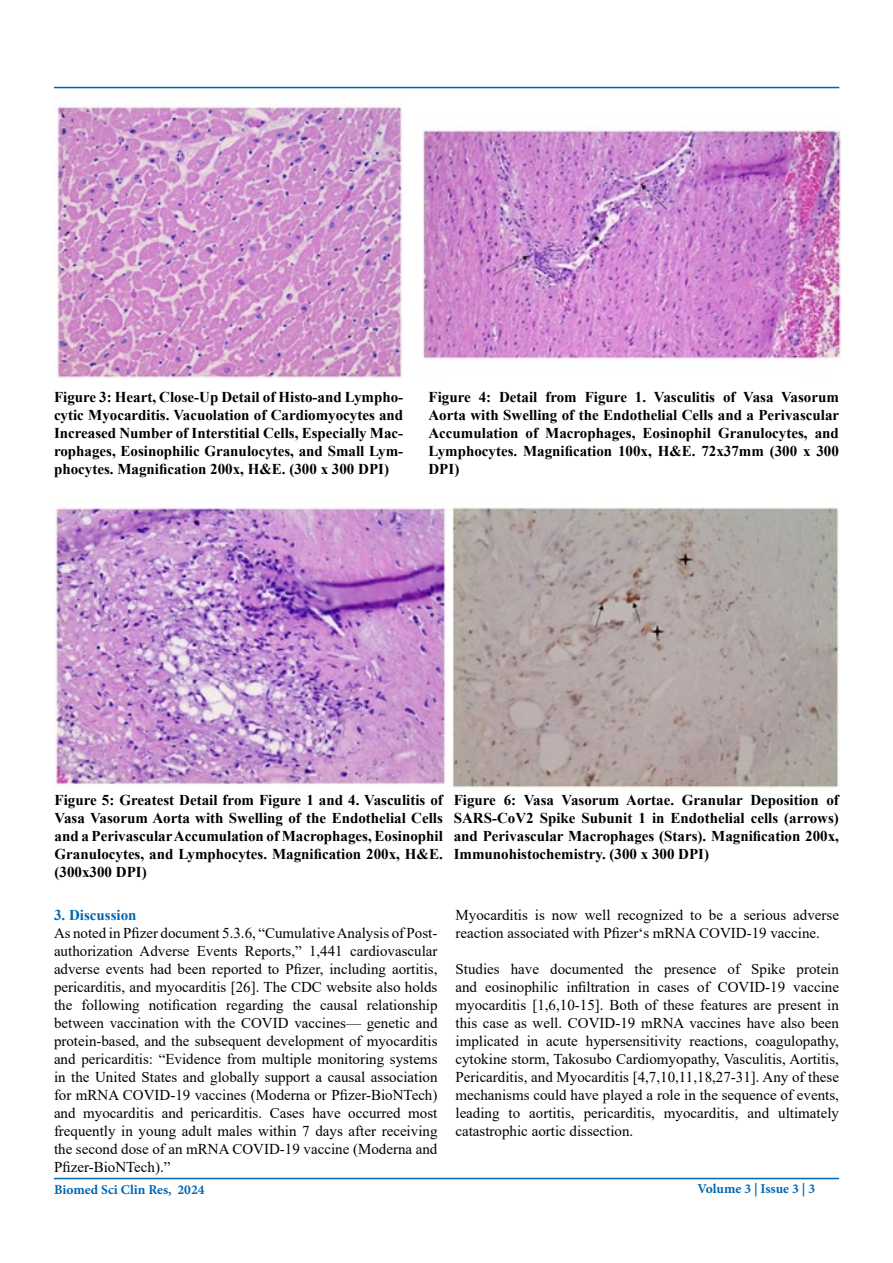
<style>
.page{position:relative;width:893px;height:1263px;background:#fff}
.page>*{position:absolute;margin:0;border:0;box-sizing:border-box;transform-origin:0 0}
.t1{font:15px/18px "Times New Roman";color:#000;text-align:justify}
.t2{font:700 15px/18px "Times New Roman";color:#000;text-align:justify}
.t3{font:700 15px "Times New Roman";color:#0066b3}
.t4{font:700 13.5px "Minion Pro";color:#0066b3}
</style>
<div class="page">
<hr style="left:54px;top:87px;width:785px;height:1px;background:#0066b3">
<hr style="left:54px;top:1178px;width:785px;height:1px;background:#0066b3">
<img style="left:57px;top:104px;width:784px;height:274px">
<img style="left:54px;top:498px;width:785px;height:290px">
<p class="t2" style="left:54px;top:387px;width:351px">Figure 3: Heart, Close-Up Detail of Histo-and Lympho&shy;cytic Myocarditis. Vacuolation of Cardiomyocytes and Increased Number of Interstitial Cells, Especially Mac&shy;rophages, Eosinophilic Granulocytes, and Small Lym&shy;phocytes. Magnification 200x, H&amp;E. (300 x 300 DPI)</p>
<p class="t2" style="left:428px;top:387px;width:412px">Figure 4: Detail from Figure 1. Vasculitis of Vasa Vasorum Aorta with Swelling of the Endothelial Cells and a Perivascular Accumulation of Macrophages, Eosinophil Granulocytes, and Lymphocytes. Magnification 100x, H&amp;E. 72x37mm (300 x 300<br>DPI)</p>
<p class="t2" style="left:55px;top:791px;width:390px">Figure 5: Greatest Detail from Figure 1 and 4. Vasculitis of Vasa Vasorum Aorta with Swelling of the Endothelial Cells and a Perivascular Accumulation of Macrophages, Eosinophil Granulocytes, and Lymphocytes. Magnification 200x, H&amp;E. (300x300 DPI)</p>
<p class="t2" style="left:454px;top:791px;width:387px">Figure 6: Vasa Vasorum Aortae. Granular Deposition of SARS-CoV2 Spike Subunit 1 in Endothelial cells (arrows) and Perivascular Macrophages (Stars). Magnification 200x, Immunohistochemistry. (300 x 300 DPI)</p>
<p class="t3" style="left:54px;top:904px;width:84px">3. Discussion</p>
<p class="t1" style="left:54px;top:923px;width:385px">As noted in Pfizer document 5.3.6, “Cumulative Analysis of Post&shy;authorization Adverse Events Reports,” 1,441 cardiovascular adverse events had been reported to Pfizer, including aortitis, pericarditis, and myocarditis [26]. The CDC website also holds the following notification regarding the causal relationship between vaccination with the COVID vaccines— genetic and protein-based, and the subsequent development of myocarditis and pericarditis: “Evidence from multiple monitoring systems in the United States and globally support a causal association for mRNA COVID-19 vaccines (Moderna or Pfizer-BioNTech) and myocarditis and pericarditis. Cases have occurred most frequently in young adult males within 7 days after receiving the second dose of an mRNA COVID-19 vaccine (Moderna and Pfizer-BioNTech).”</p>
<p class="t1" style="left:455px;top:905px;width:385px">Myocarditis is now well recognized to be a serious adverse reaction associated with Pfizer‘s mRNA COVID-19 vaccine.</p>
<p class="t1" style="left:455px;top:959px;width:385px">Studies have documented the presence of Spike protein and eosinophilic infiltration in cases of COVID-19 vaccine myocarditis [1,6,10-15]. Both of these features are present in this case as well. COVID-19 mRNA vaccines have also been implicated in acute hypersensitivity reactions, coagulopathy, cytokine storm, Takosubo Cardiomyopathy, Vasculitis, Aortitis, Pericarditis, and Myocarditis [4,7,10,11,18,27-31]. Any of these mechanisms could have played a role in the sequence of events, leading to aortitis, pericarditis, myocarditis, and ultimately catastrophic aortic dissection.</p>
<p class="t4" style="left:54px;top:1180px;width:152px">Biomed Sci Clin Res, 2024</p>
<p class="t4" style="left:697px;top:1179px;width:119px">Volume 3 | Issue 3 | 3</p>
</div>
